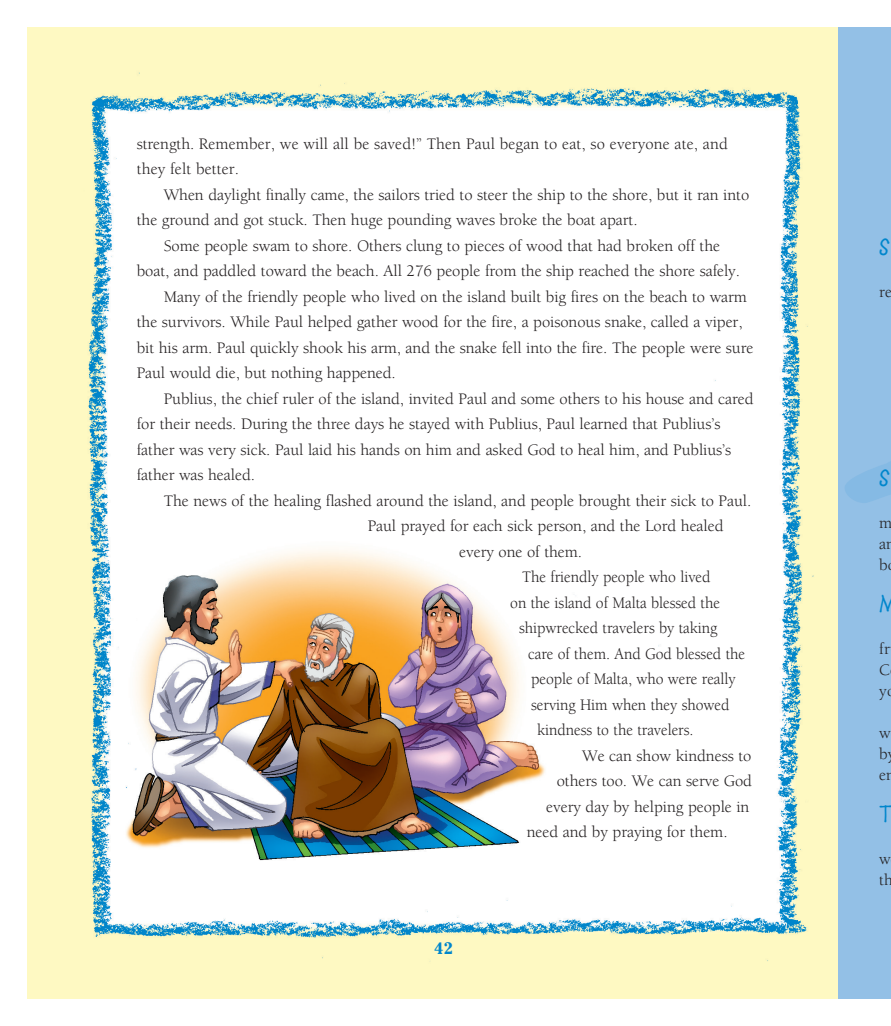
<style>
.page{position:relative;width:891px;height:1026px;background:#fff}
.page>*{position:absolute;margin:0;border:0;box-sizing:border-box;transform-origin:0 0}
.t1{font:24px "Lemonade ICG Bold";color:#0086cc}
.t2{font:16.5px/21px "Berkeley";letter-spacing:-.005em;color:#231f20}
.t3{font:16.5px "Berkeley";letter-spacing:-.005em;color:#231f20;scale:.95 1}
.t4{font:700 16.5px "Cheltenham";color:#0086cc}
</style>
<div class="page">
<div style="left:837px;top:27px;width:54px;height:972px;background:#93c0e6"></div>
<svg style="left:845px;top:461px;width:46px;height:42px"></svg>
<img style="left:27px;top:27px;width:810px;height:972px">
<img style="left:117px;top:528px;width:446px;height:346px">
<p class="t2" style="left:137px;top:131px;width:593px;line-height:25.5px">strength. Remember, we will all be saved!” Then Paul began to eat, so everyone ate, and they felt better.</p>
<p class="t2" style="left:164px;top:184px;width:587px">When daylight finally came, the sailors tried to steer the ship to the shore, but it ran into</p>
<p class="t2" style="left:137px;top:210px;width:502px">the ground and got stuck. Then huge pounding waves broke the boat apart.</p>
<p class="t2" style="left:164px;top:235px;width:558px">Some people swam to shore. Others clung to pieces of wood that had broken off the</p>
<p class="t2" style="left:137px;top:261px;width:605px">boat, and paddled toward the beach. All 276 people from the ship reached the shore safely.</p>
<p class="t2" style="left:164px;top:286px;width:585px">Many of the friendly people who lived on the island built big fires on the beach to warm</p>
<p class="t2" style="left:137px;top:312px;width:607px">the survivors. While Paul helped gather wood for the fire, a poisonous snake, called a viper,</p>
<p class="t2" style="left:137px;top:337px;width:618px">bit his arm. Paul quickly shook his arm, and the snake fell into the fire. The people were sure</p>
<p class="t2" style="left:137px;top:363px;width:261px">Paul would die, but nothing happened.</p>
<p class="t2" style="left:164px;top:388px;width:591px">Publius, the chief ruler of the island, invited Paul and some others to his house and cared</p>
<p class="t2" style="left:137px;top:414px;width:585px">for their needs. During the three days he stayed with Publius, Paul learned that Publius’s</p>
<p class="t2" style="left:137px;top:439px;width:596px">father was very sick. Paul laid his hands on him and asked God to heal him, and Publius’s</p>
<p class="t2" style="left:137px;top:465px;width:120px">father was healed.</p>
<p class="t2" style="left:164px;top:490px;width:589px">The news of the healing flashed around the island, and people brought their sick to Paul.</p>
<p class="t2" style="left:368px;top:516px;width:357px">Paul prayed for each sick person, and the Lord healed</p>
<p class="t2" style="left:459px;top:541px;width:125px">every one of them.</p>
<p class="t3" style="left:522px;top:568px;width:200px">The friendly people who lived</p>
<p class="t3" style="left:510px;top:594px;width:223px">on the island of Malta blessed the</p>
<p class="t3" style="left:519px;top:619px;width:210px">shipwrecked travelers by taking</p>
<p class="t3" style="left:528px;top:645px;width:230px">care of them. And God blessed the</p>
<p class="t3" style="left:531px;top:670px;width:217px">people of Malta, who were really</p>
<p class="t3" style="left:531px;top:696px;width:210px">serving Him when they showed</p>
<p class="t3" style="left:537px;top:721px;width:166px">kindness to the travelers.</p>
<p class="t2" style="left:582px;top:745px;width:171px">We can show kindness to</p>
<p class="t2" style="left:557px;top:771px;width:197px">others too. We can serve God</p>
<p class="t2" style="left:546px;top:796px;width:205px">every day by helping people in</p>
<p class="t2" style="left:527px;top:822px;width:202px">need and by praying for them.</p>
<p class="t4" style="left:434px;top:938px;width:20px">42</p>
<h1 class="t1" style="left:879px;top:233px;width:12px">S</h1>
<p class="t2" style="left:879px;top:282px;width:14px">re</p>
<h1 class="t1" style="left:879px;top:464px;width:12px">S</h1>
<p class="t2" style="left:879px;top:513px;width:17px">m an b</p>
<h1 class="t1" style="left:879px;top:590px;width:18px">M</h1>
<p class="t2" style="left:879px;top:639px;width:12px;text-align:justify">fr C y</p>
<p class="t2" style="left:879px;top:723px;width:17px">w b en</p>
<h1 class="t1" style="left:879px;top:800px;width:15px">T</h1>
<p class="t2" style="left:879px;top:849px;width:15px">w th</p>
</div>
